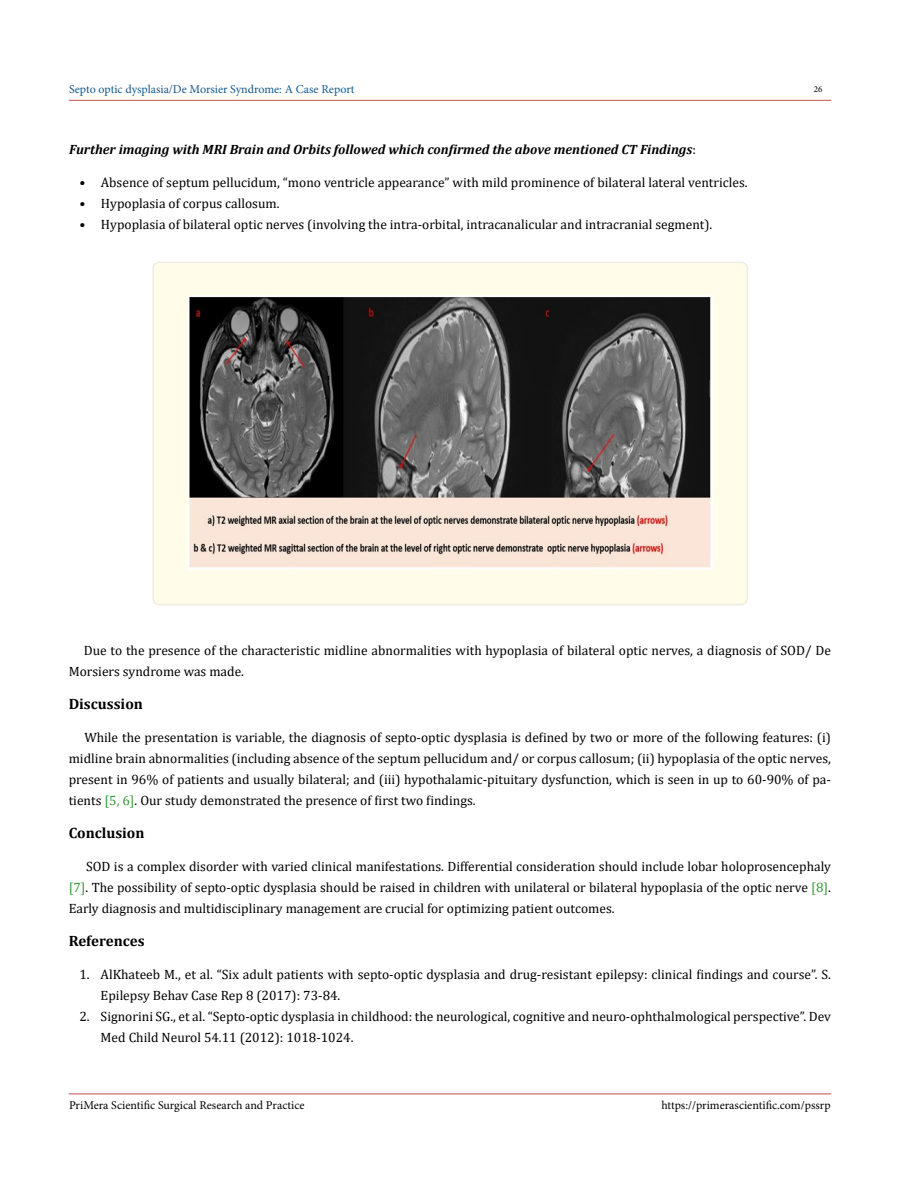
<style>
.page{position:relative;width:900px;height:1188px;background:#fff}
.page>*{position:absolute;margin:0;border:0;box-sizing:border-box;transform-origin:0 0}
.t1{font:700 15px "Cambria";color:#000}
.t2{font:13.5px/21px "Cambria";color:#000}
.t3{font:italic 700 13.5px "Cambria";color:#000}
.t4{font:12px "Minion Pro";color:#000}
.t5{font:12px "Minion Pro";color:#15588c}
.t6{font:9px "Minion Pro";color:#000}
.s1{font-weight:400;font-style:normal}
.s2{color:#393}
</style>
<div class="page">
<hr style="left:69px;top:100px;width:762px;height:1px;background:#c0504d">
<hr style="left:69px;top:1094px;width:762px;height:1px;background:#c0504d">
<div style="left:153px;top:262px;width:594px;height:343px;background:#fffde9;border-radius:6px"></div>
<div style="left:152px;top:262px;width:596px;height:343px;border:2px solid #eeece1;border-radius:6px"></div>
<img style="left:188px;top:296px;width:524px;height:273px">
<p class="t5" style="left:69px;top:81px;width:287px">Septo optic dysplasia/De Morsier Syndrome: A Case Report</p>
<p class="t6" style="left:814px;top:83px;width:10px">26</p>
<p class="t3" style="left:69px;top:139px;width:629px">Further imaging with MRI Brain and Orbits followed which confirmed the above mentioned CT Findings<span class="s1">:</span></p>
<p class="t2" style="left:80px;top:171px;width:669px">• Absence of septum pellucidum, “mono ventricle appearance” with mild prominence of bilateral lateral ventricles.</p>
<p class="t2" style="left:80px;top:192px;width:201px">• Hypoplasia of corpus callosum.</p>
<p class="t2" style="left:80px;top:213px;width:634px">• Hypoplasia of bilateral optic nerves (involving the intra-orbital, intracanalicular and intracranial segment).</p>
<p class="t2" style="left:69px;top:640px;width:764px;text-indent:15px">Due to the presence of the characteristic midline abnormalities with hypoplasia of bilateral optic nerves, a diagnosis of SOD/ De<br>Morsiers syndrome was made.</p>
<p class="t1" style="left:69px;top:693px;width:76px">Discussion</p>
<p class="t2" style="left:69px;top:727px;width:764px;text-align:justify;text-indent:16px">While the presentation is variable, the diagnosis of septo-optic dysplasia is defined by two or more of the following features: (i) midline brain abnormalities (including absence of the septum pellucidum and/ or corpus callosum; (ii) hypoplasia of the optic nerves, present in 96% of patients and usually bilateral; and (iii) hypothalamic-pituitary dysfunction, which is seen in up to 60-90% of pa&shy;tients <span class="s2">[5, 6]</span>. Our study demonstrated the presence of first two findings.</p>
<p class="t1" style="left:69px;top:822px;width:77px">Conclusion</p>
<p class="t2" style="left:69px;top:856px;width:764px;text-align:justify;text-indent:17px">SOD is a complex disorder with varied clinical manifestations. Differential consideration should include lobar holoprosencephaly <span class="s2">[7]</span>. The possibility of septo-optic dysplasia should be raised in children with unilateral or bilateral hypoplasia of the optic nerve <span class="s2">[8]</span>.<br>Early diagnosis and multidisciplinary management are crucial for optimizing patient outcomes.</p>
<p class="t1" style="left:69px;top:930px;width:77px">References</p>
<p class="t2" style="left:101px;top:964px;width:732px;text-indent:-21px">1. AlKhateeb M., et al. “Six adult patients with septo-optic dysplasia and drug-resistant epilepsy: clinical findings and course”. S.<br>Epilepsy Behav Case Rep 8 (2017): 73-84.</p>
<p class="t2" style="left:101px;top:1006px;width:732px;text-indent:-21px">2. Signorini SG., et al. “Septo-optic dysplasia in childhood: the neurological, cognitive and neuro-ophthalmological perspective”. Dev<br>Med Child Neurol 54.11 (2012): 1018-1024.</p>
<p class="t4" style="left:69px;top:1097px;width:237px">PriMera Scientific Surgical Research and Practice</p>
<p class="t4" style="left:661px;top:1097px;width:171px">https://primerascientific.com/pssrp</p>
</div>
